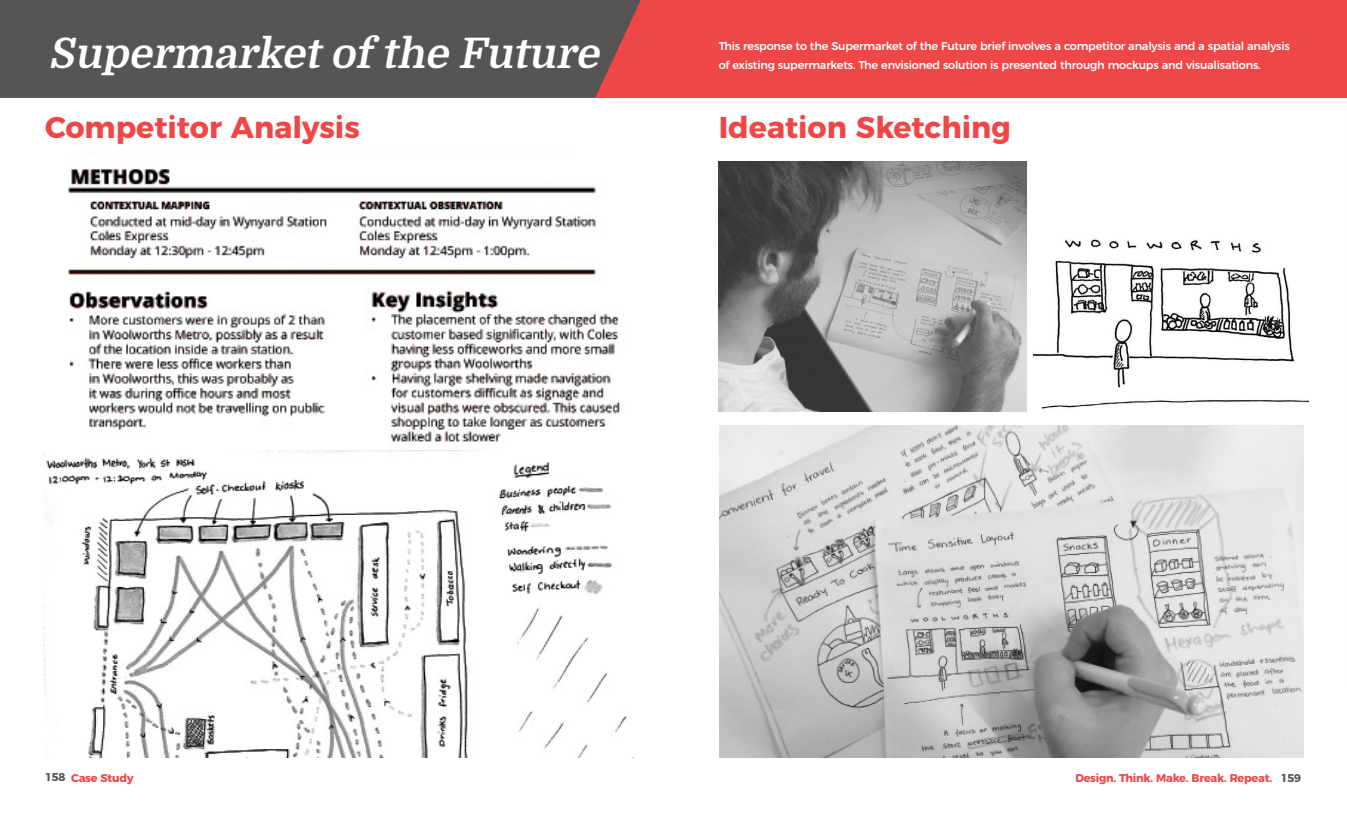
<style>
.page{position:relative;width:1347px;height:815px;background:#fff}
.page>*{position:absolute;margin:0;border:0;box-sizing:border-box;transform-origin:0 0}
.t1{font:italic 700 42.12px "Domine";color:#fff}
.t2{font:700 30px "Montserrat";color:#ef4647}
.t3{font:500 11.25px/19.4px "Montserrat";letter-spacing:-.02em;color:#fff}
.t4{font:700 11.25px "Montserrat";letter-spacing:-.02em;color:#ef4647}
.s1{color:#575454}
</style>
<div class="page">
<div style="left:0;top:0;width:1346px;height:683px;background:#ef4647"></div>
<div style="left:0;top:0;width:641px;height:98px;background:#575454"></div>
<div style="left:0;top:98px;width:1346px;height:712px;background:#fff"></div>
<img style="left:719px;top:161px;width:307px;height:251px">
<img style="left:1033px;top:239px;width:276px;height:170px">
<img style="left:719px;top:425px;width:584px;height:332px">
<img style="left:68px;top:169px;width:552px;height:273px">
<img style="left:44px;top:450px;width:583px;height:307px">
<h1 class="t1" style="left:49px;top:30px;width:560px">Supermarketof the Future</h1>
<p class="t3" style="left:718px;top:35px;width:572px">This response to the Supermarket of the Future brief involves a competitor analysis and a spatial analysis of existing supermarkets. The envisioned solution is presented through mockups and visualisations.</p>
<h2 class="t2" style="left:45px;top:103px;width:316px">Competitor Analysis</h2>
<h2 class="t2" style="left:718px;top:103px;width:294px">Ideation Sketching</h2>
<p class="t4" style="left:45px;top:769px;width:90px"><span class="s1">158</span> Case Study</p>
<p class="t4" style="left:1075px;top:769px;width:227px">Design. Think. Make. Break. Repeat. <span class="s1">159</span></p>
</div>
